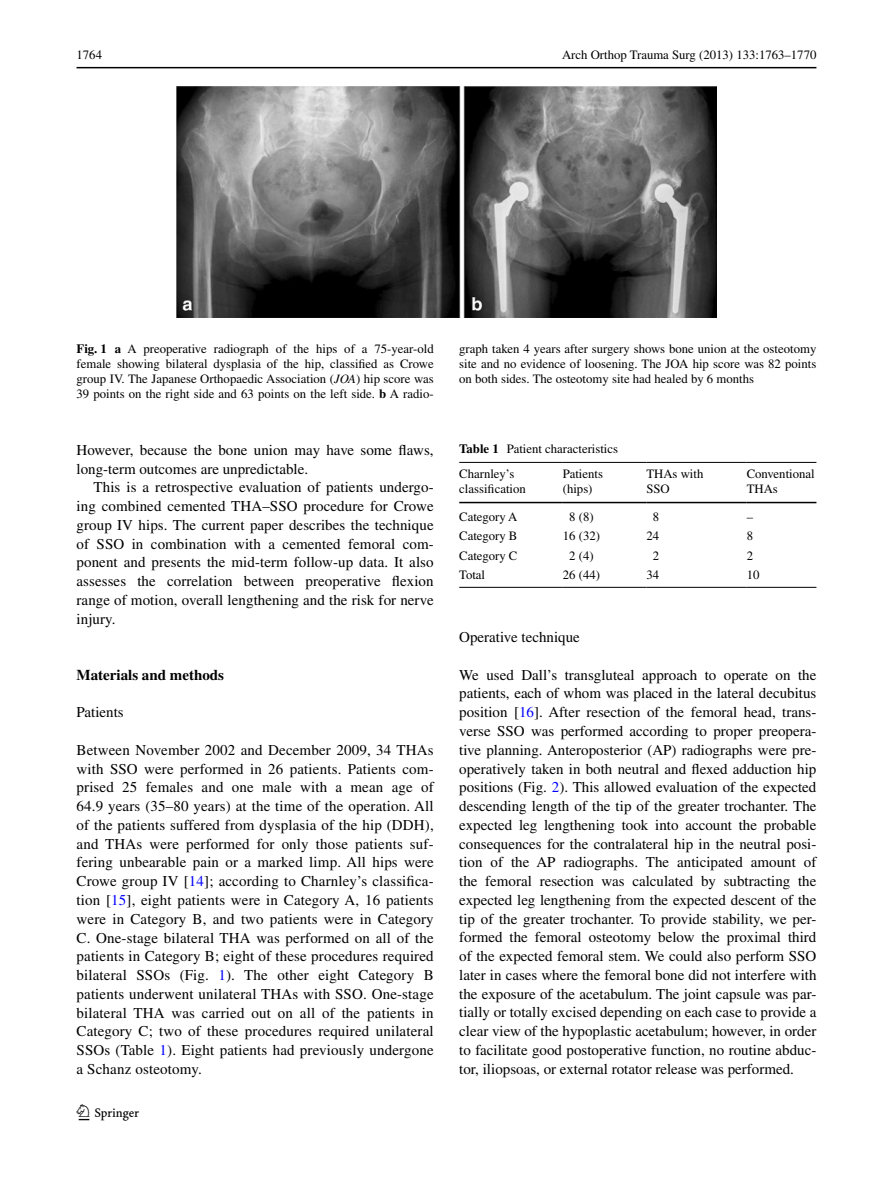
<style>
.page{position:relative;width:893px;height:1187px;background:#fff}
.page>*{position:absolute;margin:0;border:0;box-sizing:border-box;transform-origin:0 0}
.t1{font:22.5px "Springnew";color:#000}
.Para{font:15px/18.8px "Times";color:#000;text-align:justify}
.Para-Indent{font:15px/18.8px "Times";color:#000}
.Section1{font:700 15px "Times";color:#000}
.Section2{font:15px "Times";color:#000}
.SKT_Section2{font:15px "Times";color:#000}
.fig_p{font:12.75px/15px "Times";color:#000;text-align:justify}
.tbl_head{font:12.75px/15px "Times";color:#000}
.L-RHead{font:12.75px "Times";color:#000}
.tbl_body{font:12.75px "Times";color:#000}
.tbl_h{font:12.75px "Times";color:#000}
.tbl_body_WithChar{font:12.75px "Times";color:#000}
.s1{font-weight:700}
.s2{font-style:italic}
.s3{color:#00f}
</style>
<div class="page">
<hr style="left:77px;top:67px;width:739px;height:1px;background:#000">
<img style="left:176px;top:87px;width:540px;height:230px">
<hr style="left:459px;top:462px;width:104px;height:1px;background:#000">
<hr style="left:459px;top:502px;width:104px;height:1px;background:#000">
<hr style="left:563px;top:462px;width:83px;height:1px;background:#000">
<hr style="left:563px;top:502px;width:83px;height:1px;background:#000">
<hr style="left:646px;top:462px;width:101px;height:1px;background:#000">
<hr style="left:646px;top:502px;width:101px;height:1px;background:#000">
<hr style="left:747px;top:462px;width:69px;height:1px;background:#000">
<hr style="left:747px;top:502px;width:69px;height:1px;background:#000">
<hr style="left:459px;top:587px;width:104px;height:1px;background:#000">
<hr style="left:563px;top:587px;width:83px;height:1px;background:#000">
<hr style="left:646px;top:587px;width:101px;height:1px;background:#000">
<hr style="left:747px;top:587px;width:69px;height:1px;background:#000">
<p class="L-RHead" style="left:77px;top:48px;width:27px">1764</p>
<p class="L-RHead" style="left:562px;top:48px;width:256px">Arch Orthop Trauma Surg (2013) 133:1763–1770</p>
<p class="fig_p" style="left:77px;top:341px;width:359px"><span class="s1">Fig. 1 a</span> A preoperative radiograph of the hips of a 75-year-old female showing bilateral dysplasia of the hip, classified as Crowe group IV. The Japanese Orthopaedic Association (<span class="s2">JOA</span>) hip score was 39 points on the right side and 63 points on the left side. <span class="s1">b</span> A radio-</p>
<p class="fig_p" style="left:459px;top:341px;width:359px">graph taken 4 years after surgery shows bone union at the osteotomy site and no evidence of loosening. The JOA hip score was 82 points on both sides. The osteotomy site had healed by 6 months</p>
<p class="Para-Indent" style="left:77px;top:440px;width:359px">However, because the bone union may have some flaws, long-term outcomes are unpredictable.</p>
<p class="Para-Indent" style="left:77px;top:477px;width:359px;text-align:justify;text-indent:17px">This is a retrospective evaluation of patients undergo&shy;ing combined cemented THA–SSO procedure for Crowe group IV hips. The current paper describes the technique of SSO in combination with a cemented femoral com&shy;ponent and presents the mid-term follow-up data. It also assesses the correlation between preoperative flexion range of motion, overall lengthening and the risk for nerve injury.</p>
<p class="Section1" style="left:77px;top:665px;width:149px">Materials and methods</p>
<p class="SKT_Section2" style="left:77px;top:704px;width:49px">Patients</p>
<p class="Para" style="left:77px;top:740px;width:359px">Between November 2002 and December 2009, 34 THAs with SSO were performed in 26 patients. Patients com&shy;prised 25 females and one male with a mean age of 64.9 years (35–80 years) at the time of the operation. All of the patients suffered from dysplasia of the hip (DDH), and THAs were performed for only those patients suf&shy;fering unbearable pain or a marked limp. All hips were Crowe group IV [<span class="s3">14</span>]; according to Charnley’s classifica&shy;tion [<span class="s3">15</span>], eight patients were in Category A, 16 patients were in Category B, and two patients were in Category C. One-stage bilateral THA was performed on all of the patients in Category B; eight of these procedures required bilateral SSOs (Fig. <span class="s3">1</span>). The other eight Category B patients underwent unilateral THAs with SSO. One-stage bilateral THA was carried out on all of the patients in Category C; two of these procedures required unilateral SSOs (Table <span class="s3">1</span>). Eight patients had previously undergone a Schanz osteotomy.</p>
<h1 class="t1" style="left:79px;top:1104px;width:62px">1 3</h1>
<p class="tbl_h" style="left:459px;top:441px;width:160px"><span class="s1">Table 1</span> Patient characteristics</p>
<p class="tbl_head" style="left:459px;top:466px;width:68px">Charnley’s classification</p>
<p class="tbl_head" style="left:563px;top:466px;width:42px">Patients (hips)</p>
<p class="tbl_head" style="left:646px;top:466px;width:59px">THAs with<br>SSO</p>
<p class="tbl_head" style="left:747px;top:466px;width:70px">Conventional<br>THAs</p>
<p class="tbl_body" style="left:459px;top:510px;width:60px">Category A</p>
<p class="tbl_body_WithChar" style="left:569px;top:510px;width:26px">8 (8)</p>
<p class="tbl_body_WithChar" style="left:653px;top:510px;width:8px">8</p>
<p class="tbl_body" style="left:747px;top:510px;width:8px">–</p>
<p class="tbl_body" style="left:459px;top:529px;width:60px">Category B</p>
<p class="tbl_body_WithChar" style="left:563px;top:529px;width:39px">16 (32)</p>
<p class="tbl_body_WithChar" style="left:646px;top:529px;width:14px">24</p>
<p class="tbl_body" style="left:747px;top:529px;width:8px">8</p>
<p class="tbl_body" style="left:459px;top:548px;width:60px">Category C</p>
<p class="tbl_body_WithChar" style="left:569px;top:548px;width:26px">2 (4)</p>
<p class="tbl_body_WithChar" style="left:653px;top:548px;width:8px">2</p>
<p class="tbl_body" style="left:747px;top:548px;width:8px">2</p>
<p class="tbl_body" style="left:459px;top:567px;width:27px">Total</p>
<p class="tbl_body_WithChar" style="left:563px;top:567px;width:39px">26 (44)</p>
<p class="tbl_body_WithChar" style="left:646px;top:567px;width:14px">34</p>
<p class="tbl_body" style="left:747px;top:567px;width:14px">10</p>
<p class="Section2" style="left:459px;top:628px;width:122px">Operative technique</p>
<p class="Para" style="left:459px;top:665px;width:359px">We used Dall’s transgluteal approach to operate on the patients, each of whom was placed in the lateral decubitus position [<span class="s3">16</span>]. After resection of the femoral head, trans&shy;verse SSO was performed according to proper preopera&shy;tive planning. Anteroposterior (AP) radiographs were pre&shy;operatively taken in both neutral and flexed adduction hip positions (Fig. <span class="s3">2</span>). This allowed evaluation of the expected descending length of the tip of the greater trochanter. The expected leg lengthening took into account the probable consequences for the contralateral hip in the neutral posi&shy;tion of the AP radiographs. The anticipated amount of the femoral resection was calculated by subtracting the expected leg lengthening from the expected descent of the tip of the greater trochanter. To provide stability, we per&shy;formed the femoral osteotomy below the proximal third of the expected femoral stem. We could also perform SSO later in cases where the femoral bone did not interfere with the exposure of the acetabulum. The joint capsule was par&shy;tially or totally excised depending on each case to provide a clear view of the hypoplastic acetabulum; however, in order to facilitate good postoperative function, no routine abduc&shy;tor, iliopsoas, or external rotator release was performed.</p>
</div>
